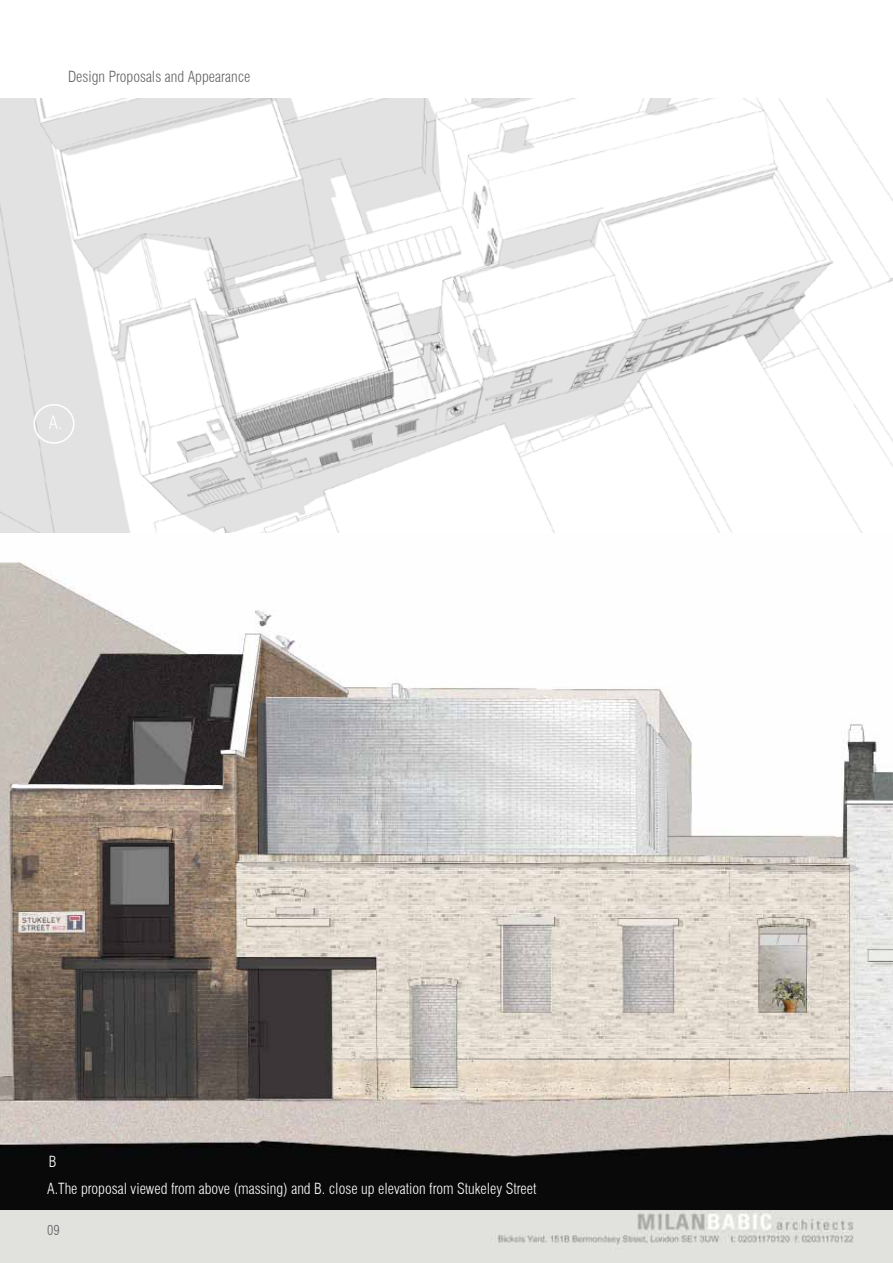
<style>
.page{position:relative;width:893px;height:1263px;background:#fff}
.page>*{position:absolute;margin:0;border:0;box-sizing:border-box;transform-origin:0 0}
.t1{font:300 condensed 18px "Swiss 721 BT";color:#fff}
.t2{font:300 condensed 15px "Swiss 721 BT";color:#fff}
.t3{font:300 condensed 15px "Swiss 721 BT";color:#636466}
.t4{font:300 condensed 13.5px "Swiss 721 BT";color:#636466}
</style>
<div class="page">
<img style="left:0;top:99px;width:893px;height:434px">
<img style="left:0;top:1210px;width:893px;height:53px">
<img style="left:0;top:562px;width:893px;height:648px">
<div style="left:33px;top:404px;width:42px;height:40px;border:2px solid #fff;border-radius:50%"></div>
<p class="t3" style="left:68px;top:67px;width:184px">Design Proposals and Appearance</p>
<p class="t1" style="left:49px;top:412px;width:15px">A.</p>
<p class="t2" style="left:49px;top:1153px;width:9px">B</p>
<p class="t2" style="left:47px;top:1179px;width:491px">A.The proposal viewed from above (massing) and B. close up elevation from Stukeley Street</p>
<p class="t4" style="left:47px;top:1222px;width:14px">09</p>
</div>
